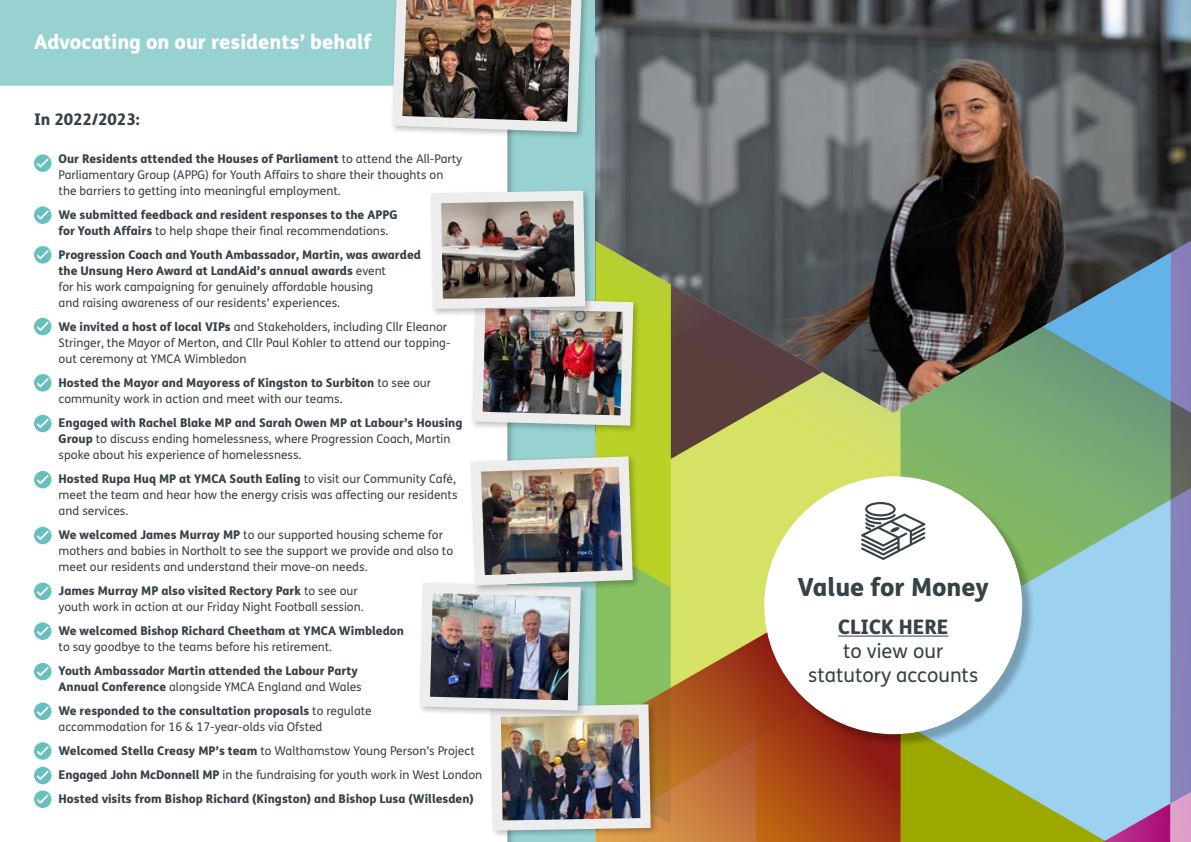
<style>
.page{position:relative;width:1191px;height:842px;background:#fff}
.page>*{position:absolute;margin:0;border:0;box-sizing:border-box;transform-origin:0 0}
.t1{font:800 25px "FS Me";color:#354248}
.t2{font:800 20px "FS Me";color:#fff}
.t3{font:20px/24px "FS Me";color:#354248;text-align:center}
.t4{font:800 20px "FS Me";color:#354248}
.t5{font:800 16px "FS Me";color:#354248}
.t6{font:12px/16px "FS Me";color:#354248}
.t7{font:800 12px/16px "FS Me";color:#354248}
.s1{font-weight:800}
.s2{font-weight:400}
</style>
<div class="page">
<div style="left:0;top:0;width:595px;height:842px;background:#97d2d0"></div>
<div style="left:0;top:86px;width:507px;height:756px;background:#fff"></div>
<img style="left:595px;top:0;width:596px;height:186px">
<svg style="left:34px;top:154px;width:17px;height:18px"></svg>
<svg style="left:35px;top:157px;width:15px;height:12px"></svg>
<svg style="left:34px;top:206px;width:17px;height:18px"></svg>
<svg style="left:35px;top:209px;width:15px;height:12px"></svg>
<div style="left:34px;top:246px;width:17px;height:18px;background:#66c1be;border-radius:50%"></div>
<svg style="left:35px;top:249px;width:15px;height:12px"></svg>
<div style="left:34px;top:318px;width:17px;height:17px;background:#66c1be;border-radius:50%"></div>
<svg style="left:35px;top:320px;width:15px;height:12px"></svg>
<svg style="left:34px;top:374px;width:17px;height:18px"></svg>
<svg style="left:35px;top:377px;width:15px;height:12px"></svg>
<div style="left:34px;top:415px;width:17px;height:17px;background:#66c1be;border-radius:50%"></div>
<svg style="left:35px;top:417px;width:15px;height:12px"></svg>
<div style="left:34px;top:471px;width:17px;height:17px;background:#66c1be;border-radius:50%"></div>
<svg style="left:35px;top:473px;width:15px;height:13px"></svg>
<div style="left:34px;top:527px;width:17px;height:17px;background:#66c1be;border-radius:50%"></div>
<svg style="left:35px;top:529px;width:15px;height:12px"></svg>
<div style="left:34px;top:583px;width:17px;height:17px;background:#66c1be;border-radius:50%"></div>
<svg style="left:35px;top:585px;width:15px;height:12px"></svg>
<div style="left:34px;top:622px;width:17px;height:18px;background:#66c1be;border-radius:50%"></div>
<svg style="left:35px;top:625px;width:15px;height:12px"></svg>
<div style="left:34px;top:663px;width:17px;height:17px;background:#66c1be;border-radius:50%"></div>
<svg style="left:35px;top:665px;width:15px;height:12px"></svg>
<svg style="left:34px;top:702px;width:17px;height:18px"></svg>
<svg style="left:35px;top:705px;width:15px;height:12px"></svg>
<svg style="left:34px;top:742px;width:17px;height:18px"></svg>
<svg style="left:35px;top:745px;width:15px;height:12px"></svg>
<div style="left:34px;top:767px;width:17px;height:17px;background:#66c1be;border-radius:50%"></div>
<svg style="left:35px;top:769px;width:15px;height:12px"></svg>
<div style="left:34px;top:790px;width:17px;height:18px;background:#66c1be;border-radius:50%"></div>
<svg style="left:35px;top:793px;width:15px;height:12px"></svg>
<div style="left:389px;top:0;width:201px;height:141px;background:#000;opacity:.25"></div>
<img style="left:387px;top:0;width:200px;height:137px">
<img style="left:415px;top:186px;width:776px;height:656px">
<h2 class="t2" style="left:34px;top:26px;width:338px">Advocating on our residents’ behalf</h2>
<h3 class="t5" style="left:34px;top:106px;width:107px">In 2022/2023:</h3>
<p class="t6" style="left:59px;top:151px;width:405px"><span class="s1">Our Residents attended the Houses of Parliament</span> to attend the All-Party<br>Parliamentary Group (APPG) for Youth Affairs to share their thoughts on the barriers to getting into meaningful employment.</p>
<p class="t7" style="left:59px;top:207px;width:340px">We submitted feedback and resident responses to the APPG for Youth Affairs <span class="s2">to help shape their final recommendations.</span></p>
<p class="t6" style="left:59px;top:247px;width:364px"><span class="s1">Progression Coach and Youth Ambassador, Martin, was awarded the Unsung Hero Award at LandAid’s annual awards</span> event<br>for his work campaigning for genuinely affordable housing<br>and raising awareness of our residents’ experiences.</p>
<p class="t6" style="left:59px;top:319px;width:393px"><span class="s1">We invited a host of local VIPs</span> and Stakeholders, including Cllr Eleanor<br>Stringer, the Mayor of Merton, and Cllr Paul Kohler to attend our topping&shy;out ceremony at YMCA Wimbledon</p>
<p class="t6" style="left:59px;top:375px;width:374px"><span class="s1">Hosted the Mayor and Mayoress of Kingston to Surbiton</span> to see our community work in action and meet with our teams.</p>
<p class="t6" style="left:59px;top:415px;width:405px"><span class="s1">Engaged with Rachel Blake MP and Sarah Owen MP at Labour’s Housing<br>Group</span> to discuss ending homelessness, where Progression Coach, Martin spoke about his experience of homelessness.</p>
<p class="t6" style="left:59px;top:471px;width:400px"><span class="s1">Hosted Rupa Huq MP at YMCA South Ealing</span> to visit our Community Café, meet the team and hear how the energy crisis was affecting our residents and services.</p>
<p class="t6" style="left:59px;top:527px;width:396px"><span class="s1">We welcomed James Murray MP</span> to our supported housing scheme for mothers and babies in Northolt to see the support we provide and also to meet our residents and understand their move-on needs.</p>
<p class="t6" style="left:59px;top:583px;width:306px"><span class="s1">James Murray MP also visited Rectory Park</span> to see our youth work in action at our Friday Night Football session.</p>
<p class="t7" style="left:59px;top:622px;width:347px">We welcomed Bishop Richard Cheetham at YMCA Wimbledon</p>
<p class="t6" style="left:59px;top:639px;width:275px">to say goodbye to the teams before his retirement.</p>
<p class="t7" style="left:59px;top:662px;width:305px">Youth Ambassador Martin attended the Labour Party<br>Annual Conference <span class="s2">alongside YMCA England and Wales</span></p>
<p class="t6" style="left:59px;top:703px;width:315px"><span class="s1">We responded to the consultation proposals</span> to regulate accommodation for 16 &amp; 17-year-olds via Ofsted</p>
<p class="t7" style="left:59px;top:738px;width:425px;line-height:24px">Welcomed Stella Creasy MP’s team <span class="s2">to Walthamstow Young Person’s Project<br></span>Engaged John McDonnell MP <span class="s2">in the fundraising for youth work in West London<br></span>Hosted visits from Bishop Richard (Kingston) and Bishop Lusa (Willesden)</p>
<h1 class="t1" style="left:797px;top:567px;width:193px">Value for Money</h1>
<h2 class="t4" style="left:838px;top:611px;width:112px">CLICK HERE</h2>
<h2 class="t3" style="left:808px;top:639px;width:171px">to view our statutory accounts</h2>
</div>
